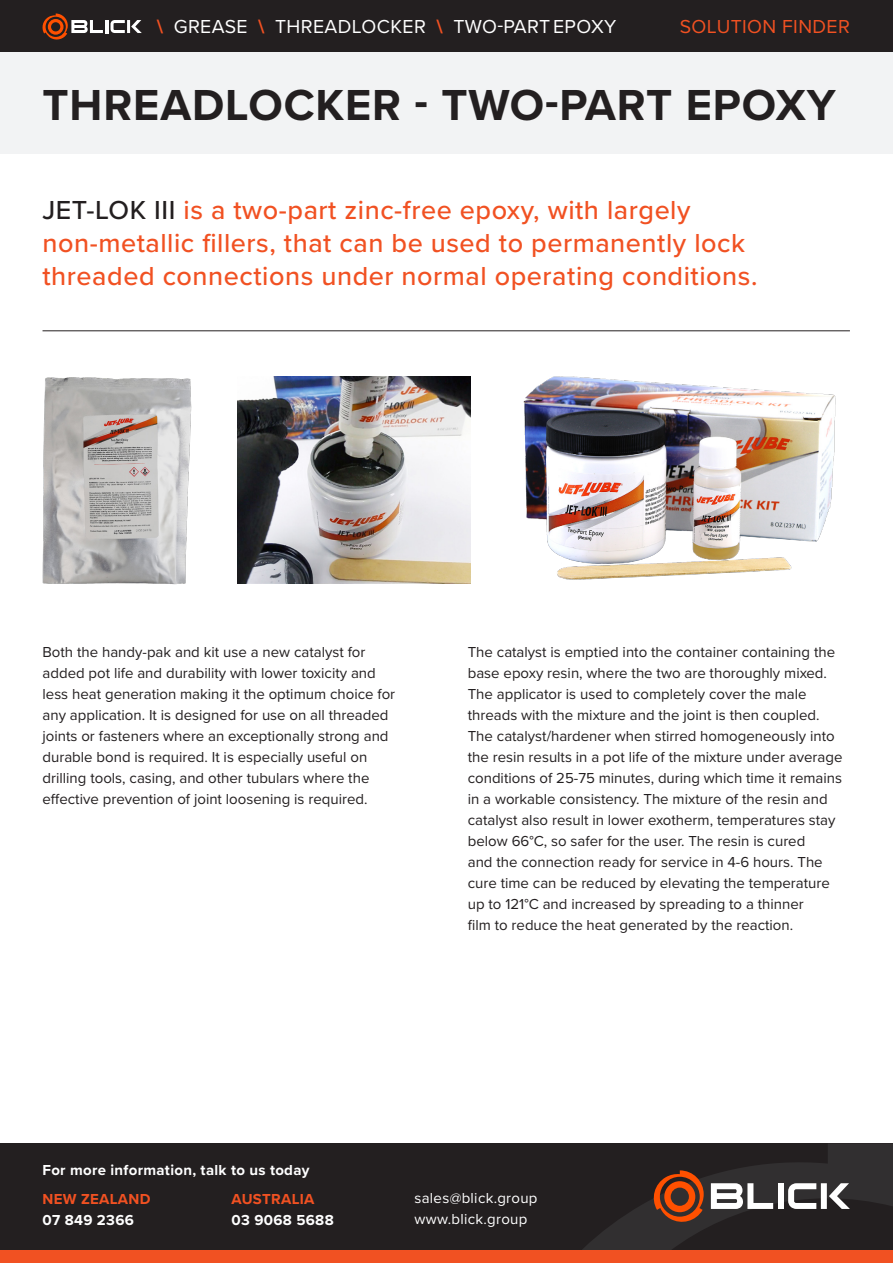
<style>
.page{position:relative;width:893px;height:1263px;background:#fff}
.page>*{position:absolute;margin:0;border:0;box-sizing:border-box;transform-origin:0 0}
.Body{font:700 45px "Proxima Nova";letter-spacing:.02em;color:#231f20}
.Body-2{font:500 27px/33px "Proxima Nova";letter-spacing:.02em;color:#f15122}
.Body-3{font:19.5px "Proxima Nova";letter-spacing:.02em;color:#fff}
.t1{font:19.5px "Proxima Nova";letter-spacing:.02em;color:#f15122}
.Body-4{font:15px/21px "Proxima Nova";color:#231f20}
.t2{font:700 15px "Proxima Nova";letter-spacing:.02em;color:#fff}
.t3{font:15px/21px "Proxima Nova";letter-spacing:.02em;color:#fff}
.t4{font:700 15px "Proxima Nova";letter-spacing:.02em;color:#f15122}
.s1{font-weight:700;color:#f15122}
.s2{color:#231f20}
</style>
<div class="page">
<div style="left:0;top:51px;width:893px;height:102px;background:#f2f3f4"></div>
<div style="left:0;top:0;width:893px;height:51px;background:#231f20"></div>
<div style="left:0;top:1143px;width:893px;height:107px;background:#231f20"></div>
<div style="left:0;top:1250px;width:893px;height:13px;background:#f15122"></div>
<svg style="left:582px;top:1144px;width:311px;height:106px"></svg>
<svg style="left:43px;top:14px;width:99px;height:26px"></svg>
<img style="left:523px;top:376px;width:313px;height:204px">
<hr style="left:43px;top:330px;width:807px;height:1px;background:#231f20">
<img style="left:237px;top:376px;width:234px;height:207px">
<img style="left:42px;top:377px;width:149px;height:208px">
<p class="Body-3" style="left:157px;top:12px;width:461px"><span class="s1">\</span> GREASE <span class="s1">\</span> THREADLOCKER <span class="s1">\</span> TWO-PART EPOXY</p>
<h3 class="t1" style="left:680px;top:12px;width:172px">SOLUTION FINDER</h3>
<p class="Body" style="left:43px;top:71px;width:795px">THREADLOCKER - TWO-PART EPOXY</p>
<p class="Body-2" style="left:43px;top:193px;width:716px"><span class="s2">JET-LOK III</span> is a two-part zinc-free epoxy, with largely non-metallic fillers, that can be used to permanently lock threaded connections under normal operating conditions.</p>
<p class="Body-4" style="left:43px;top:641px;width:354px">Both the handy-pak and kit use a new catalyst for added pot life and durability with lower toxicity and less heat generation making it the optimum choice for any application. It is designed for use on all threaded joints or fasteners where an exceptionally strong and durable bond is required. It is especially useful on drilling tools, casing, and other tubulars where the effective prevention of joint loosening is required.</p>
<p class="Body-4" style="left:468px;top:641px;width:376px">The catalyst is emptied into the container containing the base epoxy resin, where the two are thoroughly mixed.<br>The applicator is used to completely cover the male threads with the mixture and the joint is then coupled.<br>The catalyst/hardener when stirred homogeneously into the resin results in a pot life of the mixture under average conditions of 25-75 minutes, during which time it remains in a workable consistency. The mixture of the resin and catalyst also result in lower exotherm, temperatures stay below 66°C, so safer for the user. The resin is cured<br>and the connection ready for service in 4-6 hours. The cure time can be reduced by elevating the temperature up to 121°C and increased by spreading to a thinner<br>film to reduce the heat generated by the reaction.</p>
<p class="t2" style="left:43px;top:1159px;width:268px">For more information, talk to us today</p>
<p class="t4" style="left:43px;top:1187px;width:109px">NEW ZEALAND</p>
<p class="t2" style="left:43px;top:1208px;width:93px">07 849 2366</p>
<p class="t4" style="left:232px;top:1187px;width:84px">AUSTRALIA</p>
<p class="t2" style="left:232px;top:1208px;width:104px">03 9068 5688</p>
<p class="t3" style="left:414px;top:1187px;width:125px">sales@blick.group www.blick.group</p>
</div>
